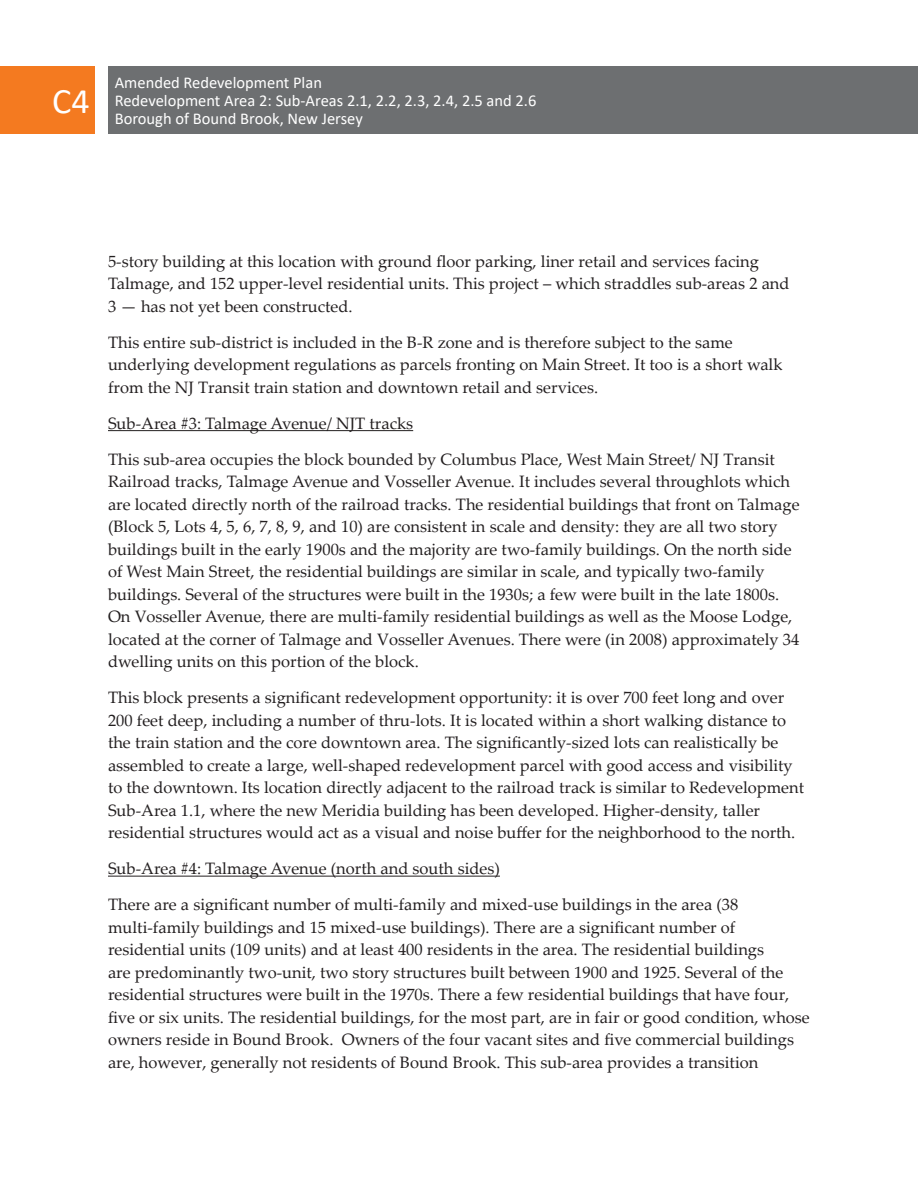
<style>
.page{position:relative;width:918px;height:1188px;background:#fff}
.page>*{position:absolute;margin:0;border:0;box-sizing:border-box;transform-origin:0 0}
.t1{font:36px "Calibri";color:#fff}
.t2{font:16.5px/22.5px "Palatino Linotype";color:#231f20}
.t3{font:16.5px/18px "Calibri";color:#fff}
</style>
<div class="page">
<div style="left:108px;top:66px;width:810px;height:68px;background:#6d6f71"></div>
<div style="left:0;top:66px;width:94px;height:68px;background:#f47a20"></div>
<hr style="left:108px;top:430px;width:305px;height:1px;background:#231f20">
<hr style="left:108px;top:876px;width:392px;height:1px;background:#231f20">
<p class="t1" style="left:52px;top:76px;width:39px">C4</p>
<p class="t3" style="left:115px;top:73px;width:423px">Amended Redevelopment Plan<br>Redevelopment Area 2: Sub-Areas 2.1, 2.2, 2.3, 2.4, 2.5 and 2.6<br>Borough of Bound Brook, New Jersey</p>
<p class="t2" style="left:108px;top:249px;width:683px">5-story building at this location with ground floor parking, liner retail and services facing<br>Talmage, and 152 upper-level residential units. This project – which straddles sub-areas 2 and<br>3 — has not yet been constructed.</p>
<p class="t2" style="left:108px;top:330px;width:676px">This entire sub-district is included in the B-R zone and is therefore subject to the same underlying development regulations as parcels fronting on Main Street. It too is a short walk from the NJ Transit train station and downtown retail and services.</p>
<p class="t2" style="left:108px;top:411px;width:307px">Sub-Area #3: Talmage Avenue/ NJT tracks</p>
<p class="t2" style="left:108px;top:447px;width:693px">This sub-area occupies the block bounded by Columbus Place, West Main Street/ NJ Transit Railroad tracks, Talmage Avenue and Vosseller Avenue. It includes several throughlots which are located directly north of the railroad tracks. The residential buildings that front on Talmage (Block 5, Lots 4, 5, 6, 7, 8, 9, and 10) are consistent in scale and density: they are all two story buildings built in the early 1900s and the majority are two-family buildings. On the north side of West Main Street, the residential buildings are similar in scale, and typically two-family buildings. Several of the structures were built in the 1930s; a few were built in the late 1800s.<br>On Vosseller Avenue, there are multi-family residential buildings as well as the Moose Lodge, located at the corner of Talmage and Vosseller Avenues. There were (in 2008) approximately 34 dwelling units on this portion of the block.</p>
<p class="t2" style="left:108px;top:686px;width:698px">This block presents a significant redevelopment opportunity: it is over 700 feet long and over 200 feet deep, including a number of thru-lots. It is located within a short walking distance to the train station and the core downtown area. The significantly-sized lots can realistically be assembled to create a large, well-shaped redevelopment parcel with good access and visibility to the downtown. Its location directly adjacent to the railroad track is similar to Redevelopment Sub-Area 1.1, where the new Meridia building has been developed. Higher-density, taller residential structures would act as a visual and noise buffer for the neighborhood to the north.</p>
<p class="t2" style="left:108px;top:857px;width:393px">Sub-Area #4: Talmage Avenue (north and south sides)</p>
<p class="t2" style="left:108px;top:893px;width:703px">There are a significant number of multi-family and mixed-use buildings in the area (38 multi-family buildings and 15 mixed-use buildings). There are a significant number of residential units (109 units) and at least 400 residents in the area. The residential buildings<br>are predominantly two-unit, two story structures built between 1900 and 1925. Several of the residential structures were built in the 1970s. There a few residential buildings that have four, five or six units. The residential buildings, for the most part, are in fair or good condition, whose owners reside in Bound Brook. Owners of the four vacant sites and five commercial buildings are, however, generally not residents of Bound Brook. This sub-area provides a transition</p>
</div>
